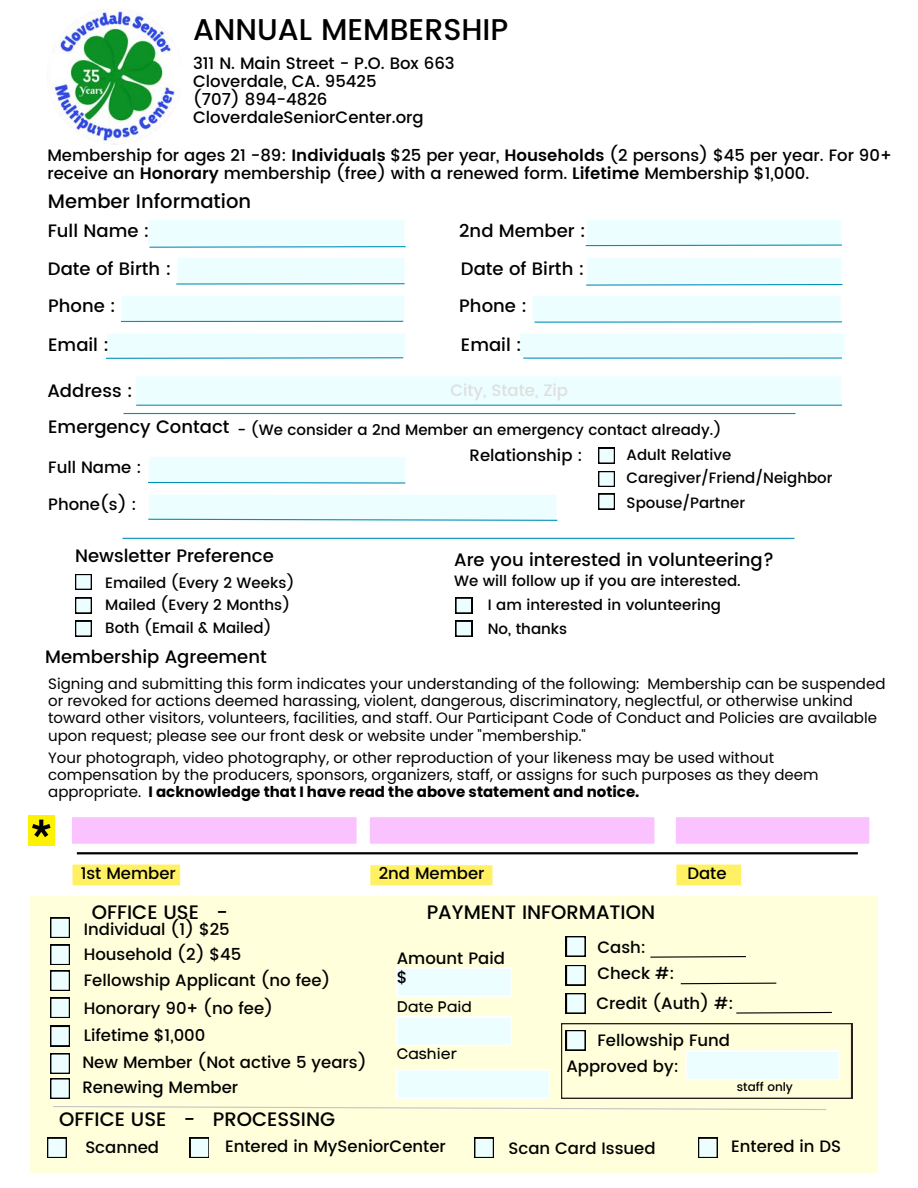
<style>
.page{position:relative;width:918px;height:1188px;background:#fff}
.page>*{position:absolute;margin:0;border:0;box-sizing:border-box;transform-origin:0 0}
.t1{font:51px "Code Pro Normal LC";color:#000}
.t2{font:500 30px "Poppins";color:#000}
.t3{font:500 19.5px "Poppins";color:#000}
.t4{font:500 18px "Poppins";color:#000}
.t5{font:500 16.5px/18px "Poppins";color:#000}
.t6{font:500 16.5px "Poppins";color:#dfdfdf}
.t7{font:15.3px "Code Pro Normal LC";color:#000}
.t8{font:15px/17.2px "Poppins";color:#000}
.t9{font:500 15px/23.2px "Poppins";color:#000}
.t10{font:700 15px "Poppins";color:#000}
.t11{font:500 12px "Poppins";color:#000}
.s1{font-weight:600}
</style>
<div class="page">
<img style="left:47px;top:8px;width:134px;height:137px">
<hr style="left:123px;top:538px;width:672px;height:1px;background:#0292b7">
<div style="left:30px;top:896px;width:848px;height:277px;background:#ffffdc"></div>
<svg style="left:53px;top:1106px;width:774px;height:4px"></svg>
<svg style="left:397px;top:968px;width:114px;height:29px;background:#edfeff"></svg>
<svg style="left:397px;top:1017px;width:114px;height:29px;background:#edfeff"></svg>
<svg style="left:397px;top:1070px;width:153px;height:29px;background:#edfeff"></svg>
<hr style="left:77px;top:852px;width:781px;height:2px;background:#000">
<div style="left:28px;top:815px;width:27px;height:31px;background:#fff200"></div>
<svg style="left:369px;top:817px;width:286px;height:27px;background:#fac3ff"></svg>
<svg style="left:676px;top:817px;width:194px;height:27px;background:#fac3ff"></svg>
<svg style="left:72px;top:817px;width:285px;height:27px;background:#fac3ff"></svg>
<svg style="left:370px;top:865px;width:123px;height:21px;background:#fff169"></svg>
<svg style="left:676px;top:864px;width:65px;height:22px"></svg>
<svg style="left:72px;top:864px;width:109px;height:22px;background:#fff16c"></svg>
<div style="left:50px;top:998px;width:20px;height:20px;background:#000"></div>
<svg style="left:51px;top:998px;width:18px;height:19px"></svg>
<div style="left:50px;top:1053px;width:20px;height:21px;background:#000"></div>
<div style="left:50px;top:945px;width:20px;height:20px;background:#000"></div>
<svg style="left:51px;top:945px;width:18px;height:19px"></svg>
<div style="left:50px;top:1078px;width:20px;height:21px;background:#000"></div>
<svg style="left:51px;top:1054px;width:18px;height:44px"></svg>
<div style="left:50px;top:1026px;width:20px;height:20px;background:#000"></div>
<svg style="left:51px;top:1027px;width:18px;height:19px"></svg>
<div style="left:50px;top:971px;width:20px;height:20px;background:#000"></div>
<svg style="left:51px;top:971px;width:18px;height:19px"></svg>
<div style="left:50px;top:918px;width:20px;height:20px;background:#000"></div>
<svg style="left:51px;top:918px;width:18px;height:19px"></svg>
<div style="left:474px;top:1138px;width:20px;height:20px;background:#000"></div>
<svg style="left:475px;top:1138px;width:18px;height:19px"></svg>
<svg style="left:190px;top:1138px;width:19px;height:20px"></svg>
<div style="left:47px;top:1138px;width:20px;height:20px;background:#000"></div>
<svg style="left:48px;top:1138px;width:18px;height:19px"></svg>
<div style="left:698px;top:1138px;width:20px;height:20px;background:#000"></div>
<svg style="left:699px;top:1138px;width:18px;height:19px"></svg>
<div style="left:566px;top:965px;width:20px;height:20px;background:#000"></div>
<svg style="left:567px;top:966px;width:18px;height:19px"></svg>
<div style="left:566px;top:936px;width:20px;height:21px;background:#000"></div>
<svg style="left:567px;top:937px;width:18px;height:19px"></svg>
<div style="left:566px;top:993px;width:20px;height:21px;background:#000"></div>
<svg style="left:567px;top:994px;width:18px;height:19px"></svg>
<svg style="left:680px;top:982px;width:97px;height:3px"></svg>
<svg style="left:650px;top:956px;width:96px;height:2px"></svg>
<svg style="left:736px;top:1011px;width:96px;height:3px"></svg>
<svg style="left:561px;top:1023px;width:291px;height:76px"></svg>
<div style="left:177px;top:258px;width:227px;height:25px;background:#ecfeff"></div>
<div style="left:136px;top:376px;width:706px;height:29px;background:#ecfeff"></div>
<div style="left:121px;top:296px;width:283px;height:26px;background:#ecfeff"></div>
<hr style="left:124px;top:413px;width:672px;height:1px;background:#0292b7">
<div style="left:533px;top:296px;width:308px;height:26px;background:#ecfeff"></div>
<div style="left:520px;top:334px;width:323px;height:23px;background:#ecfeff"></div>
<svg style="left:598px;top:448px;width:17px;height:16px"></svg>
<svg style="left:598px;top:471px;width:17px;height:16px"></svg>
<svg style="left:598px;top:494px;width:17px;height:15px"></svg>
<svg style="left:148px;top:220px;width:258px;height:28px;background:#e3f9fc"></svg>
<svg style="left:585px;top:220px;width:257px;height:27px;background:#e3f9fb"></svg>
<svg style="left:586px;top:258px;width:257px;height:28px;background:#e4f9fc"></svg>
<hr style="left:535px;top:321px;width:307px;height:2px;background:#0292b7">
<hr style="left:176px;top:283px;width:229px;height:2px;background:#0292b7">
<hr style="left:121px;top:321px;width:282px;height:1px;background:#0292b7">
<svg style="left:106px;top:334px;width:299px;height:25px;background:#e2f9fb"></svg>
<hr style="left:523px;top:357px;width:319px;height:2px;background:#0292b7">
<hr style="left:136px;top:405px;width:706px;height:1px;background:#0292b7">
<svg style="left:148px;top:457px;width:258px;height:27px;background:#e3f9fb"></svg>
<svg style="left:148px;top:495px;width:410px;height:26px;background:#e2f9fb"></svg>
<svg style="left:75px;top:574px;width:17px;height:16px"></svg>
<svg style="left:75px;top:598px;width:17px;height:15px"></svg>
<svg style="left:75px;top:621px;width:17px;height:16px"></svg>
<svg style="left:455px;top:598px;width:17px;height:15px"></svg>
<svg style="left:455px;top:621px;width:17px;height:16px"></svg>
<h1 class="t2" style="left:193px;top:12px;width:317px">ANNUAL MEMBERSHIP</h1>
<h3 class="t5" style="left:193px;top:55px;width:263px">311 N. Main Street - P.O. Box 663<br>Cloverdale, CA. 95425<br>(707) 894-4826<br>CloverdaleSeniorCenter.org</h3>
<h3 class="t5" style="left:47px;top:146px;width:846px">Membership for ages 21 -89: <span class="s1">Individuals</span> $25 per year, <span class="s1">Households</span> (2 persons) $45 per year. For 90+ receive an <span class="s1">Honorary</span> membership (free) with a renewed form. <span class="s1">Lifetime</span> Membership $1,000.</h3>
<h2 class="t3" style="left:48px;top:190px;width:205px">Member Information</h2>
<h4 class="t4" style="left:48px;top:221px;width:103px">Full Name :</h4>
<h4 class="t4" style="left:48px;top:259px;width:125px">Date of Birth :</h4>
<h4 class="t4" style="left:48px;top:296px;width:69px">Phone :</h4>
<h4 class="t4" style="left:48px;top:334px;width:62px">Email :</h4>
<h4 class="t4" style="left:47px;top:380px;width:87px">Address :</h4>
<h4 class="t4" style="left:459px;top:221px;width:128px">2nd Member :</h4>
<h4 class="t4" style="left:461px;top:259px;width:125px">Date of Birth :</h4>
<p class="t4" style="left:459px;top:296px;width:69px">Phone :</p>
<h5 class="t4" style="left:461px;top:334px;width:62px">Email :</h5>
<h2 class="t6" style="left:450px;top:380px;width:119px">City, State, Zip</h2>
<h4 class="t4" style="left:48px;top:416px;width:183px">Emergency Contact</h4>
<p class="t5" style="left:48px;top:459px;width:95px">Full Name :</p>
<h5 class="t5" style="left:48px;top:496px;width:90px">Phone(s) :</h5>
<h4 class="t9" style="left:237px;top:418px;width:486px">- (We consider a 2nd Member an emergency contact already.)</h4>
<h4 class="t5" style="left:470px;top:447px;width:114px">Relationship :</h4>
<h4 class="t9" style="left:627px;top:443px;width:106px">Adult Relative</h4>
<h4 class="t9" style="left:627px;top:466px;width:207px">Caregiver/Friend/Neighbor</h4>
<h4 class="t9" style="left:627px;top:491px;width:120px">Spouse/Partner</h4>
<h3 class="t4" style="left:75px;top:545px;width:200px">Newsletter Preference</h3>
<h3 class="t4" style="left:454px;top:550px;width:321px">Are you interested in volunteering?</h3>
<h4 class="t9" style="left:105px;top:571px;width:191px">Emailed (Every 2 Weeks)</h4>
<h4 class="t9" style="left:454px;top:569px;width:288px">We will follow up if you are interested.</h4>
<h4 class="t9" style="left:105px;top:594px;width:187px">Mailed (Every 2 Months)</h4>
<h4 class="t9" style="left:105px;top:616px;width:168px">Both (Email &amp; Mailed)</h4>
<h4 class="t9" style="left:488px;top:594px;width:235px">I am interested in volunteering<br>No, thanks</h4>
<h4 class="t4" style="left:45px;top:646px;width:223px">Membership Agreement</h4>
<h4 class="t8" style="left:48px;top:675px;width:839px">Signing and submitting this form indicates your understanding of the following: Membership can be suspended or revoked for actions deemed harassing, violent, dangerous, discriminatory, neglectful, or otherwise unkind toward other visitors, volunteers, facilities, and staff. Our Participant Code of Conduct and Policies are available upon request; please see our front desk or website under "membership."</h4>
<h3 class="t8" style="left:48px;top:749px;width:772px">Your photograph, video photography, or other reproduction of your likeness may be used without compensation by the producers, sponsors, organizers, staff, or assigns for such purposes as they deem appropriate.</h3>
<h3 class="t10" style="left:148px;top:782px;width:493px">I acknowledge that I have read the above statement and notice.</h3>
<h4 class="t1" style="left:32px;top:807px;width:22px">*</h4>
<h4 class="t5" style="left:81px;top:865px;width:97px">1st Member</h4>
<h4 class="t5" style="left:379px;top:865px;width:107px">2nd Member</h4>
<h4 class="t5" style="left:687px;top:865px;width:41px">Date</h4>
<h3 class="t3" style="left:92px;top:901px;width:138px">OFFICE USE -</h3>
<h3 class="t3" style="left:427px;top:901px;width:230px">PAYMENT INFORMATION</h3>
<h3 class="t5" style="left:84px;top:920px;width:148px">Individual (1) $25</h3>
<h3 class="t5" style="left:84px;top:945px;width:159px">Household (2) $45</h3>
<h4 class="t5" style="left:84px;top:971px;width:248px">Fellowship Applicant (no fee)</h4>
<h4 class="t5" style="left:84px;top:999px;width:191px">Honorary 90+ (no fee)</h4>
<h4 class="t5" style="left:84px;top:1027px;width:123px">Lifetime $1,000</h4>
<h4 class="t5" style="left:82px;top:1053px;width:286px">New Member (Not active 5 years)</h4>
<h4 class="t5" style="left:82px;top:1078px;width:157px">Renewing Member</h4>
<h3 class="t3" style="left:59px;top:1108px;width:277px">OFFICE USE - PROCESSING</h3>
<h3 class="t5" style="left:397px;top:949px;width:110px">Amount Paid</h3>
<h4 class="t7" style="left:397px;top:998px;width:77px">Date Paid</h4>
<h3 class="t7" style="left:397px;top:1045px;width:62px">Cashier</h3>
<h3 class="t5" style="left:397px;top:969px;width:12px">$</h3>
<h4 class="t5" style="left:597px;top:938px;width:50px">Cash:</h4>
<h4 class="t5" style="left:597px;top:964px;width:79px">Check #:</h4>
<h3 class="t5" style="left:596px;top:994px;width:139px">Credit (Auth) #:</h3>
<h5 class="t5" style="left:597px;top:1031px;width:134px">Fellowship Fund</h5>
<h5 class="t5" style="left:566px;top:1057px;width:114px">Approved by:</h5>
<p class="t11" style="left:737px;top:1080px;width:58px">staff only</p>
<h4 class="t5" style="left:85px;top:1138px;width:75px">Scanned</h4>
<h4 class="t5" style="left:225px;top:1137px;width:222px">Entered in MySeniorCenter</h4>
<h4 class="t5" style="left:509px;top:1139px;width:149px">Scan Card Issued</h4>
<h4 class="t5" style="left:731px;top:1138px;width:111px">Entered in DS</h4>
</div>
